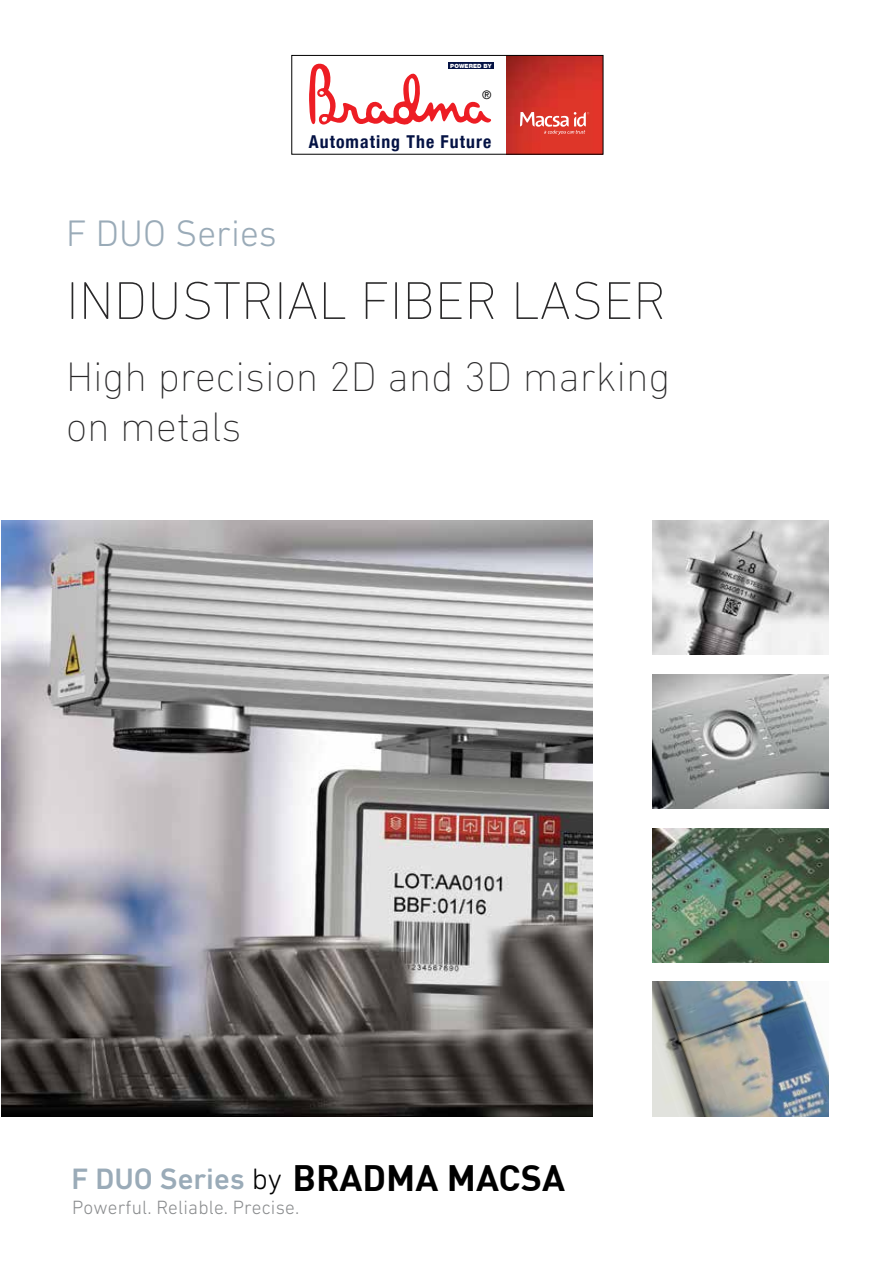
<style>
.page{position:relative;width:893px;height:1263px;background:#fff}
.page>*{position:absolute;margin:0;border:0;box-sizing:border-box;transform-origin:0 0}
.t1{font:200 54px "DIN Next LT Pro";color:#292829}
.t2{font:200 42px/50.4px "DIN Next LT Pro";color:#292829}
.t3{font:300 37.5px "DIN Next LT Pro";color:#9aabb8}
.t4{font:700 36px "DIN";color:#000}
.t5{font:300 19.5px "DIN Next LT Pro";letter-spacing:.01em;color:#8a8c8e}
.t6{font:700 condensed 17.7px "Helvetica Neue LT Com";letter-spacing:.06em;color:#041244}
.t7{font:condensed 11.7px "Helvetica Neue LT Com";color:#000}
.t8{font:900 5.7px "Helvetica Neue LT Com";letter-spacing:.02em;color:#fff}
.s1{font-family:"DIN Next LT Pro";font-weight:500;font-size:30px;color:#9aabb8}
.s2{font-family:"DIN Next LT Pro";font-weight:300;font-size:30px}
</style>
<div class="page">
<img style="left:1px;top:520px;width:591px;height:597px">
<img style="left:652px;top:674px;width:177px;height:135px">
<img style="left:652px;top:520px;width:177px;height:135px">
<img style="left:652px;top:828px;width:177px;height:135px">
<img style="left:652px;top:982px;width:177px;height:135px">
<img style="left:506px;top:57px;width:95px;height:95px">
<svg style="left:520px;top:112px;width:69px;height:23px;background:#e46960"></svg>
<svg style="left:309px;top:63px;width:182px;height:62px"></svg>
<div style="left:448px;top:63px;width:46px;height:6px;background:#041244"></div>
<div style="left:292px;top:55px;width:311px;height:99px;border:1px solid #000"></div>
<p class="t8" style="left:450px;top:63px;width:43px">POWERED BY</p>
<p class="t7" style="left:482px;top:88px;width:11px">®</p>
<p class="t6" style="left:309px;top:131px;width:184px">Automating The Future</p>
<p class="t3" style="left:66px;top:211px;width:212px">F DUO Series</p>
<p class="t1" style="left:66px;top:270px;width:602px">INDUSTRIAL FIBER LASER</p>
<p class="t2" style="left:66px;top:351px;width:606px">High precision 2D and 3D marking on metals</p>
<p class="t4" style="left:72px;top:1154px;width:495px"><span class="s1">F DUO Series</span> <span class="s2">by</span> BRADMA MACSA</p>
<p class="t5" style="left:72px;top:1196px;width:229px">Powerful. Reliable. Precise.</p>
</div>
